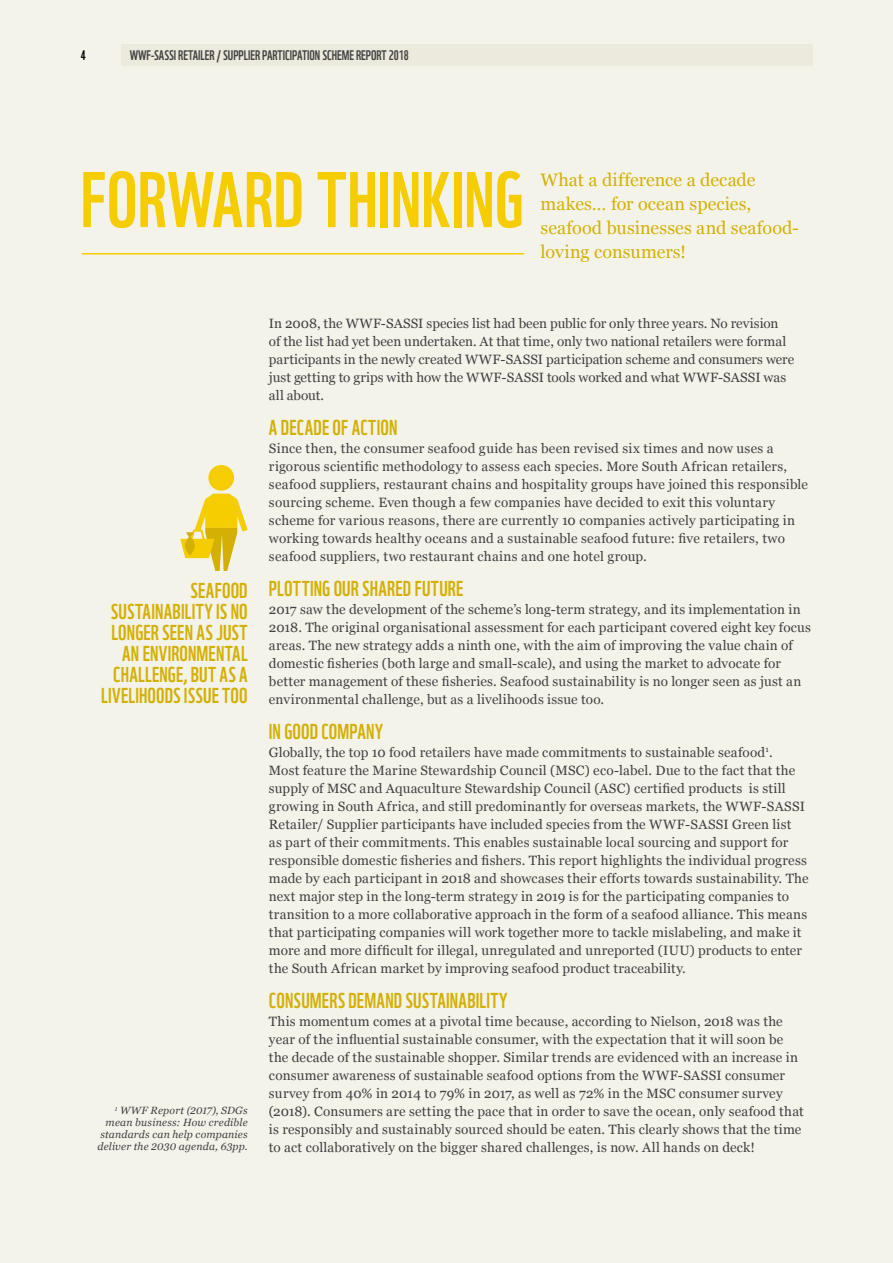
<style>
.page{position:relative;width:893px;height:1263px;background:#f4f3ea}
.page>*{position:absolute;margin:0;border:0;box-sizing:border-box;transform-origin:0 0}
.t1{font:76.5px "WWF";color:#f5cd00}
.t2{font:21px/21px "WWF";letter-spacing:.01em;color:#d4b005;text-align:right}
.t3{font:18px/24px "Georgia";letter-spacing:.005em;color:#d4b005}
.t4{font:13.5px/18px "Georgia";letter-spacing:.015em;color:#414042}
.t5{font:13.5px "WWF";color:#414042}
.t6{font:13.5px "WWF";color:#000}
.t7{font:italic 10.5px/12px "Georgia";letter-spacing:.015em;color:#414042;text-align:right}
</style>
<div class="page">
<div style="left:121px;top:45px;width:691px;height:21px;background:#eceadc"></div>
<hr style="left:82px;top:253px;width:442px;height:1px;background:#f5cd00">
<div style="left:208px;top:465px;width:26px;height:26px;background:#f5cd00;border-radius:50%"></div>
<svg style="left:180px;top:494px;width:68px;height:77px"></svg>
<hr style="left:892px;top:0;width:1px;height:1263px;background:#00728f">
<p class="t6" style="left:81px;top:45px;width:6px">4</p>
<p class="t5" style="left:130px;top:45px;width:281px">WWF-SASSI RETAILER / SUPPLIER PARTICIPATION SCHEME REPORT 2018</p>
<h1 class="t1" style="left:81px;top:140px;width:445px">FORWARD THINKING</h1>
<h3 class="t3" style="left:541px;top:167px;width:260px">What a difference a decade makes… for ocean species, seafood businesses and seafood&shy;loving consumers!</h3>
<h2 class="t2" style="left:101px;top:578px;width:148px">SEAFOOD<br>SUSTAINABILITY IS NO<br>LONGER SEEN AS JUST<br>AN ENVIRONMENTAL<br>CHALLENGE, BUT AS A<br>LIVELIHOODS ISSUE TOO</h2>
<p class="t7" style="left:98px;top:1104px;width:152px"><sup>1</sup> WWF Report (2017), SDGs mean business: How credible standards can help companies deliver the 2030 agenda, 63pp.</p>
<p class="t4" style="left:269px;top:314px;width:527px">In 2008, the WWF-SASSI species list had been public for only three years. No revision<br>of the list had yet been undertaken. At that time, only two national retailers were formal participants in the newly created WWF-SASSI participation scheme and consumers were just getting to grips with how the WWF-SASSI tools worked and what WWF-SASSI was all about.</p>
<h2 class="t2" style="left:269px;top:415px;width:130px">A DECADE OF ACTION</h2>
<p class="t4" style="left:269px;top:439px;width:541px">Since then, the consumer seafood guide has been revised six times and now uses a rigorous scientific methodology to assess each species. More South African retailers, seafood suppliers, restaurant chains and hospitality groups have joined this responsible sourcing scheme. Even though a few companies have decided to exit this voluntary scheme for various reasons, there are currently 10 companies actively participating in working towards healthy oceans and a sustainable seafood future: five retailers, two seafood suppliers, two restaurant chains and one hotel group.</p>
<h2 class="t2" style="left:269px;top:576px;width:196px">PLOTTING OUR SHARED FUTURE</h2>
<p class="t4" style="left:269px;top:600px;width:544px">2017 saw the development of the scheme’s long-term strategy, and its implementation in 2018. The original organisational assessment for each participant covered eight key focus areas. The new strategy adds a ninth one, with the aim of improving the value chain of domestic fisheries (both large and small-scale), and using the market to advocate for better management of these fisheries. Seafood sustainability is no longer seen as just an environmental challenge, but as a livelihoods issue too.</p>
<h2 class="t2" style="left:269px;top:719px;width:116px">IN GOOD COMPANY</h2>
<p class="t4" style="left:269px;top:743px;width:541px">Globally, the top 10 food retailers have made commitments to sustainable seafood<sup>1</sup>.<br>Most feature the Marine Stewardship Council (MSC) eco-label. Due to the fact that the supply of MSC and Aquaculture Stewardship Council (ASC) certified products is still growing in South Africa, and still predominantly for overseas markets, the WWF-SASSI Retailer/ Supplier participants have included species from the WWF-SASSI Green list<br>as part of their commitments. This enables sustainable local sourcing and support for responsible domestic fisheries and fishers. This report highlights the individual progress made by each participant in 2018 and showcases their efforts towards sustainability. The next major step in the long-term strategy in 2019 is for the participating companies to transition to a more collaborative approach in the form of a seafood alliance. This means that participating companies will work together more to tackle mislabeling, and make it more and more difficult for illegal, unregulated and unreported (IUU) products to enter the South African market by improving seafood product traceability.</p>
<h2 class="t2" style="left:269px;top:988px;width:240px">CONSUMERS DEMAND SUSTAINABILITY</h2>
<p class="t4" style="left:269px;top:1012px;width:536px">This momentum comes at a pivotal time because, according to Nielson, 2018 was the year of the influential sustainable consumer, with the expectation that it will soon be the decade of the sustainable shopper. Similar trends are evidenced with an increase in consumer awareness of sustainable seafood options from the WWF-SASSI consumer survey from 40% in 2014 to 79% in 2017, as well as 72% in the MSC consumer survey (2018). Consumers are setting the pace that in order to save the ocean, only seafood that is responsibly and sustainably sourced should be eaten. This clearly shows that the time to act collaboratively on the bigger shared challenges, is now. All hands on deck!</p>
</div>
